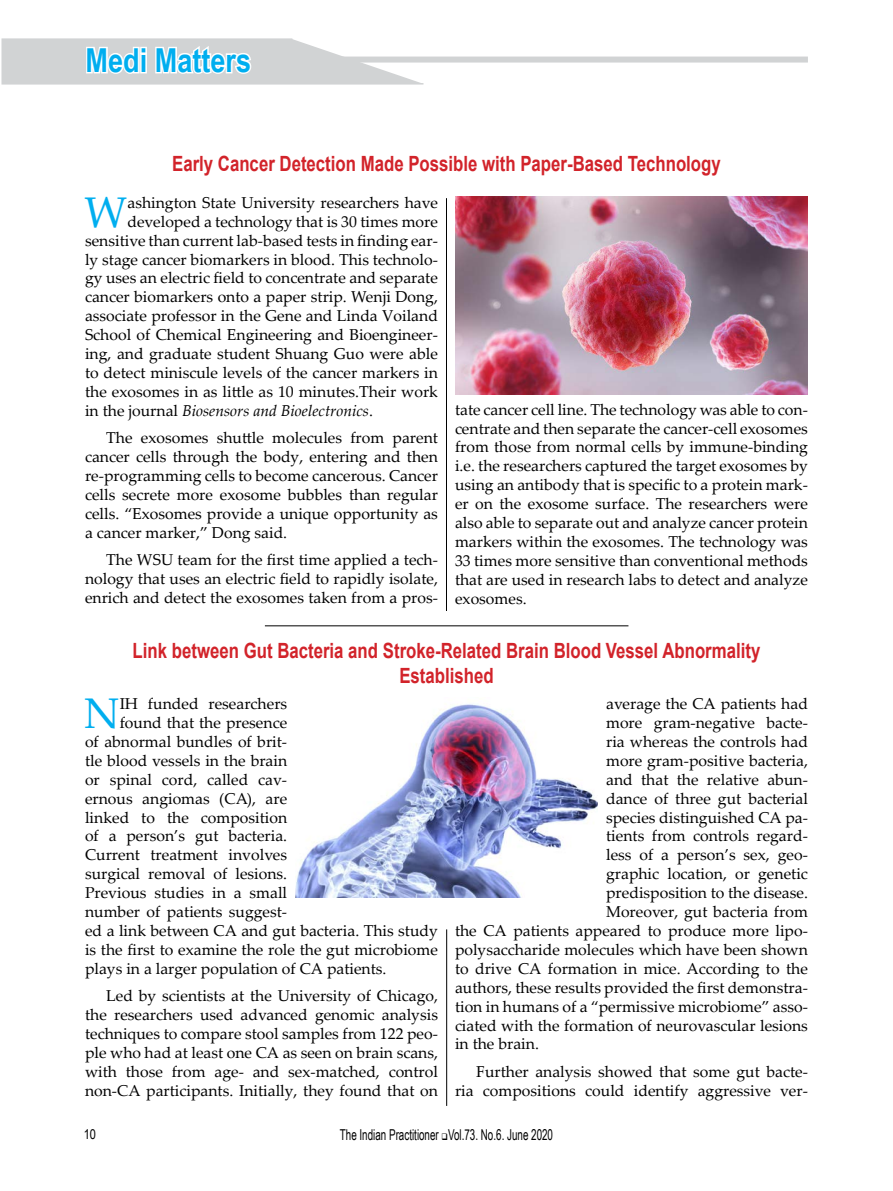
<style>
.page{position:relative;width:893px;height:1191px;background:#fff}
.page>*{position:absolute;margin:0;border:0;box-sizing:border-box;transform-origin:0 0}
.t1{font:42.9px "Palatino Linotype";color:#00aeef}
.t2{font:700 33px "Arial Narrow";color:#00aeef}
.t3{font:700 21px/25.2px "Arial";color:#d2232a;text-align:center;scale:.8 1}
.t4{font:15.75px/18.9px "Palatino Linotype";color:#000;text-align:justify}
.t5{font:italic 15.75px "Palatino Linotype";color:#000}
.t6{font:15px "Arial Narrow";color:#000;scale:.8 1}
.t7{font:13.5px "Arial Narrow";color:#000}
.s1{font-style:normal}
</style>
<div class="page">
<div style="left:85px;top:57px;width:723px;height:6px;background:#d1d3d4"></div>
<svg style="left:1px;top:38px;width:424px;height:47px"></svg>
<div style="left:392px;top:19px;width:139px;height:33px;background:#fff"></div>
<hr style="left:446px;top:198px;width:1px;height:413px;background:#000">
<hr style="left:265px;top:625px;width:363px;height:1px;background:#000">
<img style="left:455px;top:196px;width:353px;height:198px">
<img style="left:296px;top:704px;width:302px;height:193px">
<hr style="left:446px;top:929px;width:1px;height:177px;background:#000">
<h2 class="t2" style="left:86px;top:35px;width:167px">Medi Matters</h2>
<h3 class="t3" style="left:172px;top:151px;width:687px">Early Cancer Detection Made Possible with Paper-Based Technology</h3>
<h1 class="t1" style="left:85px;top:182px;width:44px">W</h1>
<p class="t4" style="left:127px;top:192px;width:312px">ashington State University researchers have</p>
<p class="t4" style="left:127px;top:211px;width:312px">developed a technology that is 30 times more</p>
<p class="t4" style="left:85px;top:230px;width:354px">sensitive than current lab-based tests in finding ear-</p>
<p class="t4" style="left:85px;top:249px;width:354px">ly stage cancer biomarkers in blood. This technolo-</p>
<p class="t4" style="left:85px;top:268px;width:354px">gy uses an electric field to concentrate and separate</p>
<p class="t4" style="left:85px;top:287px;width:354px">cancer biomarkers onto a paper strip. Wenji Dong,</p>
<p class="t4" style="left:85px;top:306px;width:354px">associate professor in the Gene and Linda Voiland</p>
<p class="t4" style="left:85px;top:325px;width:354px">School of Chemical Engineering and Bioengineer-</p>
<p class="t4" style="left:85px;top:344px;width:354px">ing, and graduate student Shuang Guo were able</p>
<p class="t4" style="left:85px;top:362px;width:354px">to detect miniscule levels of the cancer markers in</p>
<p class="t4" style="left:85px;top:381px;width:354px">the exosomes in as little as 10 minutes.Their work</p>
<p class="t5" style="left:85px;top:399px;width:289px"><span class="s1">in the journal</span> Biosensors and Bioelectronics<span class="s1">.</span></p>
<p class="t4" style="left:85px;top:428px;width:354px;text-indent:21px">The exosomes shuttle molecules from parent cancer cells through the body, entering and then re-programming cells to become cancerous. Cancer cells secrete more exosome bubbles than regular cells. “Exosomes provide a unique opportunity as a cancer marker,” Dong said.</p>
<p class="t4" style="left:85px;top:550px;width:354px;text-indent:21px">The WSU team for the first time applied a tech&shy;nology that uses an electric field to rapidly isolate, enrich and detect the exosomes taken from a pros-</p>
<p class="t4" style="left:455px;top:399px;width:354px">tate cancer cell line. The technology was able to con&shy;centrate and then separate the cancer-cell exosomes from those from normal cells by immune-binding i.e. the researchers captured the target exosomes by using an antibody that is specific to a protein mark&shy;er on the exosome surface. The researchers were also able to separate out and analyze cancer protein markers within the exosomes. The technology was 33 times more sensitive than conventional methods that are used in research labs to detect and analyze exosomes.</p>
<h3 class="t3" style="left:133px;top:638px;width:786px">Link between Gut Bacteria and Stroke-Related Brain Blood Vessel Abnormality<br>Established</h3>
<h1 class="t1" style="left:84px;top:683px;width:37px">N</h1>
<p class="t4" style="left:120px;top:693px;width:169px">IH funded researchers</p>
<p class="t4" style="left:120px;top:712px;width:169px">found that the presence</p>
<p class="t4" style="left:85px;top:731px;width:204px">of abnormal bundles of brit-</p>
<p class="t4" style="left:85px;top:750px;width:204px">tle blood vessels in the brain</p>
<p class="t4" style="left:85px;top:769px;width:204px">or spinal cord, called cav-</p>
<p class="t4" style="left:85px;top:788px;width:204px">ernous angiomas (CA), are</p>
<p class="t4" style="left:85px;top:807px;width:204px">linked to the composition</p>
<p class="t4" style="left:85px;top:826px;width:204px">of a person’s gut bacteria.</p>
<p class="t4" style="left:85px;top:845px;width:204px">Current treatment involves</p>
<p class="t4" style="left:85px;top:864px;width:204px">surgical removal of lesions.</p>
<p class="t4" style="left:85px;top:882px;width:204px">Previous studies in a small</p>
<p class="t4" style="left:85px;top:901px;width:204px">number of patients suggest-</p>
<p class="t4" style="left:85px;top:920px;width:354px">ed a link between CA and gut bacteria. This study</p>
<p class="t4" style="left:85px;top:939px;width:354px">is the first to examine the role the gut microbiome</p>
<p class="t4" style="left:85px;top:958px;width:303px">plays in a larger population of CA patients.</p>
<p class="t4" style="left:85px;top:985px;width:354px;text-indent:21px">Led by scientists at the University of Chicago, the researchers used advanced genomic analysis techniques to compare stool samples from 122 peo&shy;ple who had at least one CA as seen on brain scans, with those from age- and sex-matched, control non-CA participants. Initially, they found that on</p>
<p class="t4" style="left:606px;top:693px;width:203px">average the CA patients had</p>
<p class="t4" style="left:606px;top:712px;width:203px">more gram-negative bacte-</p>
<p class="t4" style="left:606px;top:731px;width:203px">ria whereas the controls had</p>
<p class="t4" style="left:606px;top:750px;width:203px">more gram-positive bacteria,</p>
<p class="t4" style="left:606px;top:769px;width:203px">and that the relative abun-</p>
<p class="t4" style="left:606px;top:788px;width:203px">dance of three gut bacterial</p>
<p class="t4" style="left:606px;top:807px;width:203px">species distinguished CA pa-</p>
<p class="t4" style="left:606px;top:826px;width:203px">tients from controls regard-</p>
<p class="t4" style="left:606px;top:845px;width:203px">less of a person’s sex, geo-</p>
<p class="t4" style="left:606px;top:864px;width:203px">graphic location, or genetic</p>
<p class="t4" style="left:606px;top:882px;width:203px">predisposition to the disease.</p>
<p class="t4" style="left:606px;top:901px;width:203px">Moreover, gut bacteria from</p>
<p class="t4" style="left:455px;top:920px;width:354px">the CA patients appeared to produce more lipo-</p>
<p class="t4" style="left:455px;top:939px;width:354px">polysaccharide molecules which have been shown</p>
<p class="t4" style="left:455px;top:958px;width:354px">to drive CA formation in mice. According to the</p>
<p class="t4" style="left:455px;top:977px;width:354px">authors, these results provided the first demonstra-</p>
<p class="t4" style="left:455px;top:996px;width:354px">tion in humans of a “permissive microbiome” asso-</p>
<p class="t4" style="left:455px;top:1015px;width:354px">ciated with the formation of neurovascular lesions</p>
<p class="t4" style="left:455px;top:1034px;width:85px">in the brain.</p>
<p class="t4" style="left:455px;top:1061px;width:354px;text-align:right">Further analysis showed that some gut bacte&shy;ria compositions could identify aggressive ver-</p>
<p class="t7" style="left:84px;top:1124px;width:14px">10</p>
<p class="t6" style="left:340px;top:1124px;width:268px">The Indian Practitioner ❑Vol.73. No.6. June 2020</p>
</div>
